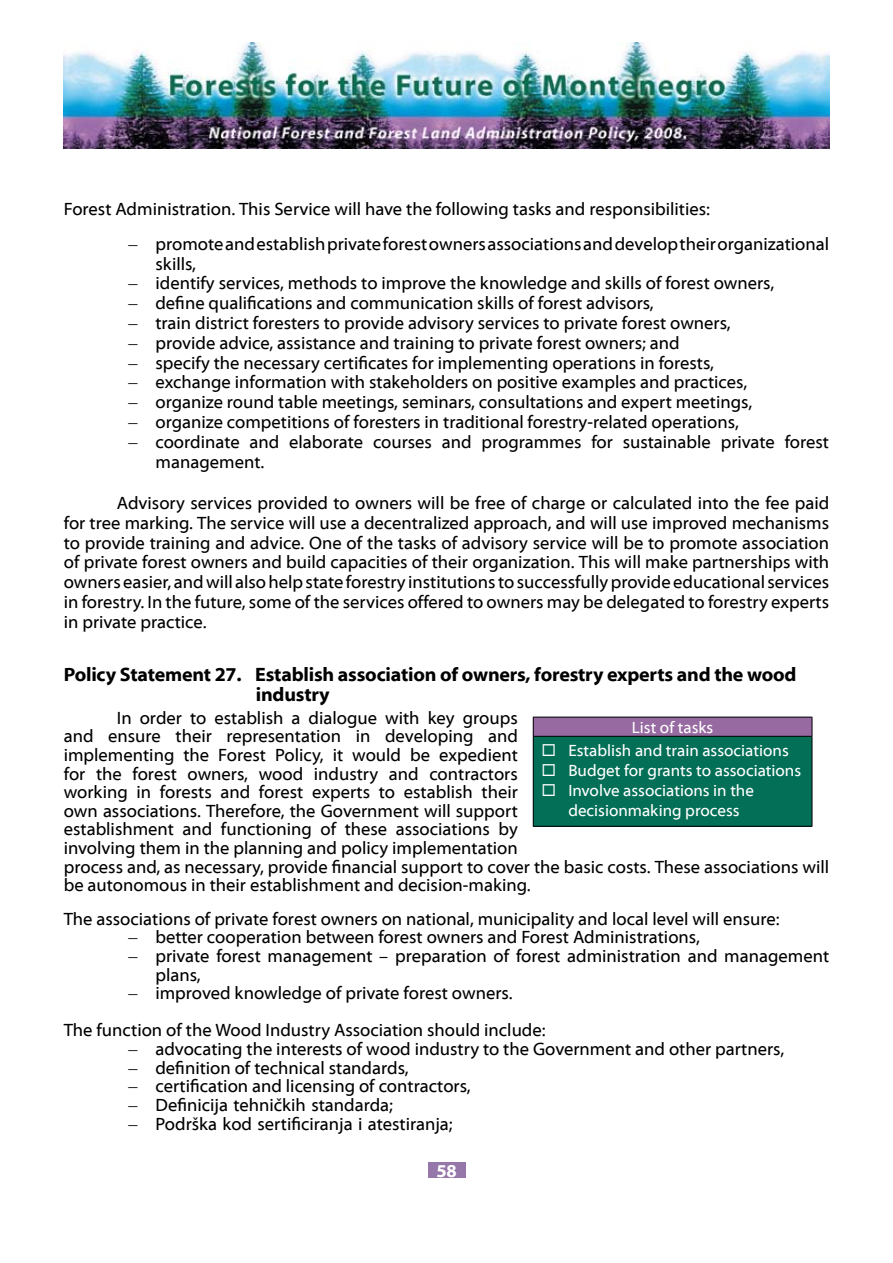
<style>
.page{position:relative;width:893px;height:1263px;background:#fff}
.page>*{position:absolute;margin:0;border:0;box-sizing:border-box;transform-origin:0 0}
.t1{font:700 19.5px/20px "Myriad Web Pro";letter-spacing:-.01em;color:#000}
.t2{font:18px/18.6px "Myriad Web Pro";color:#000}
.t3{font:700 18px "Myriad Web Pro";color:#fff}
.t4{font:16.5px/19.8px "Myriad Web Pro";color:#fff}
.s1{font-family:"Times New Roman"}
</style>
<div class="page">
<div style="left:428px;top:1163px;width:37px;height:15px;background:#9677aa"></div>
<img style="left:64px;top:43px;width:765px;height:106px">
<div style="left:533px;top:717px;width:279px;height:19px;background:#976aa2"></div>
<div style="left:533px;top:736px;width:279px;height:90px;background:#026f56"></div>
<hr style="left:533px;top:717px;width:279px;height:1px;background:#000">
<svg style="left:533px;top:717px;width:1px;height:19px"></svg>
<svg style="left:812px;top:717px;width:1px;height:19px"></svg>
<hr style="left:533px;top:736px;width:279px;height:1px;background:#000">
<hr style="left:533px;top:737px;width:1px;height:89px;background:#000">
<hr style="left:812px;top:737px;width:1px;height:89px;background:#000">
<hr style="left:533px;top:826px;width:279px;height:1px;background:#000">
<p class="t2" style="left:64px;top:200px;width:648px">Forest Administration. This Service will have the following tasks and responsibilities:</p>
<p class="t2" style="left:156px;top:234px;width:675px;line-height:19.8px;text-indent:-27px"><span class="s1">–</span> promote and establish private forest owners associations and develop their organizational skills,</p>
<p class="t2" style="left:129px;top:274px;width:647px"><span class="s1">–</span> identify services, methods to improve the knowledge and skills of forest owners,</p>
<p class="t2" style="left:129px;top:294px;width:527px"><span class="s1">–</span> define qualifications and communication skills of forest advisors,</p>
<p class="t2" style="left:129px;top:314px;width:604px"><span class="s1">–</span> train district foresters to provide advisory services to private forest owners,</p>
<p class="t2" style="left:129px;top:334px;width:553px"><span class="s1">–</span> provide advice, assistance and training to private forest owners; and</p>
<p class="t2" style="left:129px;top:354px;width:587px"><span class="s1">–</span> specify the necessary certificates for implementing operations in forests,</p>
<p class="t2" style="left:129px;top:373px;width:620px"><span class="s1">–</span> exchange information with stakeholders on positive examples and practices,</p>
<p class="t2" style="left:129px;top:393px;width:625px"><span class="s1">–</span> organize round table meetings, seminars, consultations and expert meetings,</p>
<p class="t2" style="left:129px;top:413px;width:612px"><span class="s1">–</span> organize competitions of foresters in traditional forestry-related operations,</p>
<p class="t2" style="left:156px;top:432px;width:675px;line-height:19.8px;text-indent:-27px"><span class="s1">–</span> coordinate and elaborate courses and programmes for sustainable private forest management.</p>
<p class="t2" style="left:64px;top:493px;width:767px;line-height:19.8px;text-align:justify;text-indent:53px">Advisory services provided to owners will be free of charge or calculated into the fee paid for tree marking. The service will use a decentralized approach, and will use improved mechanisms to provide training and advice. One of the tasks of advisory service will be to promote association of private forest owners and build capacities of their organization. This will make partnerships with owners easier, and will also help state forestry institutions to successfully provide educational services in forestry. In the future, some of the services offered to owners may be delegated to forestry experts in private practice.</p>
<p class="t1" style="left:256px;top:665px;width:542px;text-indent:-192px">Policy Statement 27. Establish association of owners, forestry experts and the wood industry</p>
<p class="t2" style="left:64px;top:709px;width:767px;text-indent:53px">In order to establish a dialogue with key groups<br>and ensure their representation in developing and<br>implementing the Forest Policy, it would be expedient<br>for the forest owners, wood industry and contractors<br>working in forests and forest experts to establish their<br>own associations. Therefore, the Government will support<br>establishment and functioning of these associations by<br>involving them in the planning and policy implementation<br>process and, as necessary, provide financial support to cover the basic costs. These associations will be autonomous in their establishment and decision-making.</p>
<p class="t2" style="left:64px;top:910px;width:717px">The associations of private forest owners on national, municipality and local level will ensure:</p>
<p class="t2" style="left:128px;top:928px;width:573px"><span class="s1">–</span> better cooperation between forest owners and Forest Administrations,</p>
<p class="t2" style="left:155px;top:947px;width:675px;text-indent:-27px"><span class="s1">–</span> private forest management – preparation of forest administration and management plans,</p>
<p class="t2" style="left:64px;top:975px;width:483px;line-height:37.2px;text-indent:65px"><span class="s1">–</span> improved knowledge of private forest owners.<br>The function of the Wood Industry Association should include:</p>
<p class="t2" style="left:128px;top:1040px;width:657px"><span class="s1">–</span> advocating the interests of wood industry to the Government and other partners,</p>
<p class="t2" style="left:128px;top:1059px;width:282px"><span class="s1">–</span> definition of technical standards,</p>
<p class="t2" style="left:128px;top:1077px;width:344px"><span class="s1">–</span> certification and licensing of contractors,</p>
<p class="t2" style="left:128px;top:1096px;width:266px"><span class="s1">–</span> Definicija tehničkih standarda;</p>
<p class="t2" style="left:128px;top:1114px;width:326px"><span class="s1">–</span> Podrška kod sertificiranja i atestiranja;</p>
<p class="t4" style="left:632px;top:718px;width:83px">List of tasks</p>
<p class="t4" style="left:541px;top:741px;width:249px">◻ Establish and train associations</p>
<p class="t4" style="left:541px;top:761px;width:261px">◻ Budget for grants to associations</p>
<p class="t4" style="left:568px;top:781px;width:187px;text-indent:-27px">◻ Involve associations in the decisionmaking process</p>
<p class="t3" style="left:436px;top:1161px;width:22px">58</p>
</div>
